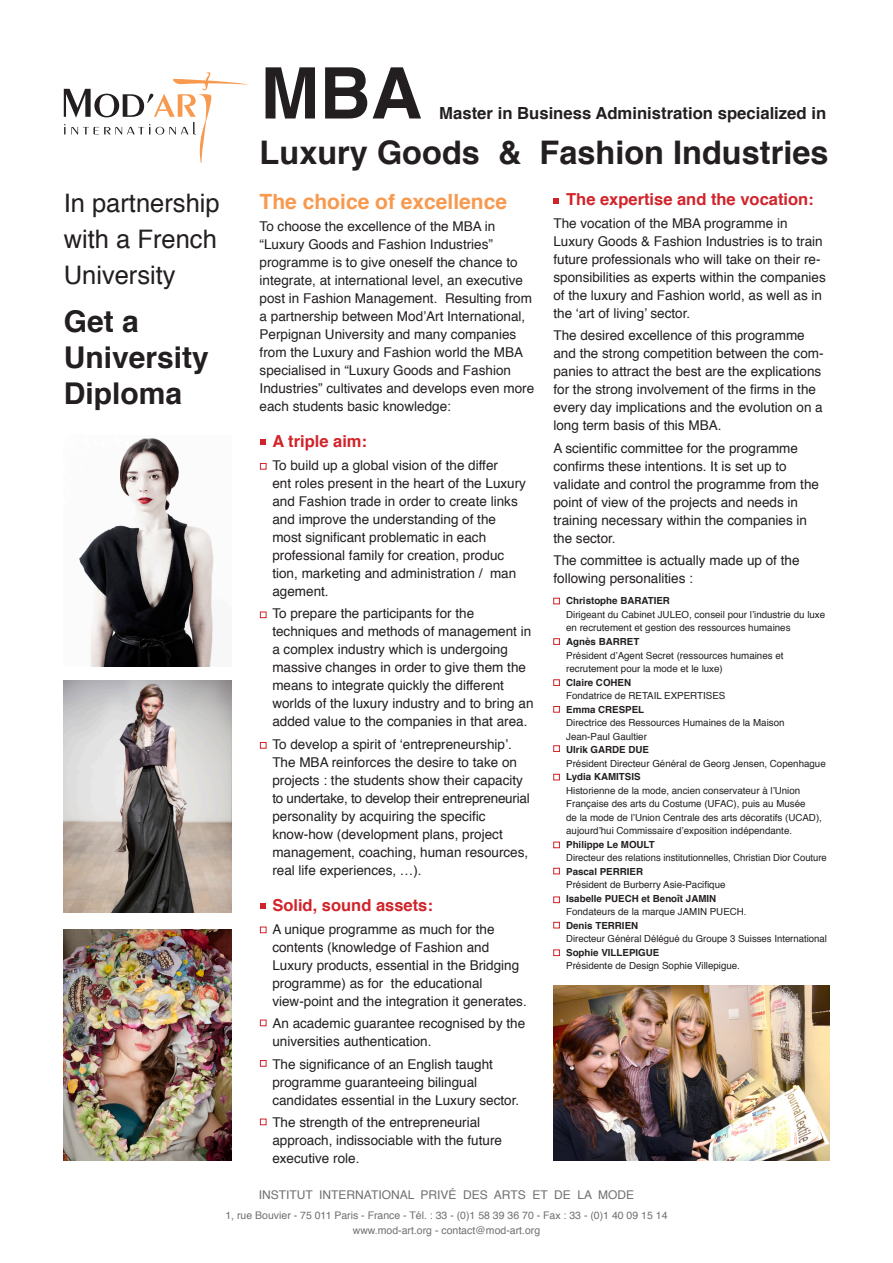
<style>
.page{position:relative;width:893px;height:1263px;background:#fff}
.page>*{position:absolute;margin:0;border:0;box-sizing:border-box;transform-origin:0 0}
.t1{font:700 71.1px "Helvetica";color:#231f20}
.t2{font:700 32.55px "Helvetica";color:#231f20}
.t3{font:700 30px/36px "Helvetica";color:#231f20}
.t4{font:25.5px/36px "Helvetica";color:#231f20;text-align:justify}
.t5{font:700 21px "Helvetica";color:#f79a50}
.t6{font:700 16.65px "Helvetica";color:#231f20}
.t7{font:700 16.5px "Helvetica";color:#d1232a}
.t8{font:13.5px/18px "Helvetica";color:#231f20}
.t9{font:13.5px "Helvetica";letter-spacing:-.02em;color:#231f20}
.t10{font:12px "Helvetica";color:#6f7073}
.t11{font:10.5px/15px "Helvetica";color:#6f7073;text-align:center}
.t12{font:9.75px "Helvetica";color:#231f20}
.t13{font:700 9.75px "Helvetica";color:#231f20}
</style>
<div class="page">
<svg style="left:64px;top:72px;width:184px;height:91px"></svg>
<img style="left:79px;top:437px;width:135px;height:230px">
<img style="left:64px;top:929px;width:167px;height:232px">
<img style="left:64px;top:681px;width:167px;height:232px">
<img style="left:553px;top:985px;width:276px;height:176px">
<div style="left:260px;top:463px;width:6px;height:7px;border:1px solid #d1232a"></div>
<svg style="left:260px;top:612px;width:6px;height:6px"></svg>
<div style="left:260px;top:742px;width:6px;height:7px;border:1px solid #d1232a"></div>
<svg style="left:260px;top:927px;width:6px;height:6px"></svg>
<svg style="left:260px;top:1020px;width:6px;height:6px"></svg>
<div style="left:260px;top:1060px;width:6px;height:7px;border:1px solid #d1232a"></div>
<svg style="left:260px;top:1119px;width:6px;height:6px"></svg>
<svg style="left:260px;top:439px;width:6px;height:6px"></svg>
<svg style="left:260px;top:903px;width:6px;height:6px"></svg>
<svg style="left:553px;top:198px;width:6px;height:5px"></svg>
<div style="left:553px;top:598px;width:7px;height:6px;border:1px solid #d1232a"></div>
<div style="left:553px;top:638px;width:7px;height:7px;border:1px solid #d1232a"></div>
<div style="left:553px;top:679px;width:7px;height:7px;border:1px solid #d1232a"></div>
<div style="left:553px;top:706px;width:7px;height:6px;border:1px solid #d1232a"></div>
<div style="left:553px;top:745px;width:7px;height:7px;border:1px solid #d1232a"></div>
<div style="left:553px;top:774px;width:7px;height:6px;border:1px solid #d1232a"></div>
<div style="left:553px;top:842px;width:7px;height:6px;border:1px solid #d1232a"></div>
<div style="left:553px;top:868px;width:7px;height:6px;border:1px solid #d1232a"></div>
<div style="left:553px;top:896px;width:7px;height:7px;border:1px solid #d1232a"></div>
<div style="left:553px;top:922px;width:7px;height:6px;border:1px solid #d1232a"></div>
<div style="left:553px;top:949px;width:7px;height:7px;border:1px solid #d1232a"></div>
<p class="t4" style="left:64px;top:186px;width:157px">In partnership with a French University</p>
<p class="t3" style="left:64px;top:304px;width:77px">Get a</p>
<p class="t3" style="left:64px;top:340px;width:147px">University<br>Diploma</p>
<h1 class="t1" style="left:260px;top:36px;width:163px">MBA</h1>
<p class="t6" style="left:439px;top:99px;width:388px">Master in Business Administration specialized in</p>
<h2 class="t2" style="left:260px;top:126px;width:570px">Luxury Goods &amp; Fashion Industries</h2>
<p class="t5" style="left:260px;top:185px;width:249px">The choice of excellence</p>
<p class="t8" style="left:260px;top:218px;width:276px">To choose the excellence of the MBA in “Luxury Goods and Fashion Industries” programme is to give oneself the chance to integrate, at international level, an executive post in Fashion Management. Resulting from a partnership between Mod’Art International, Perpignan University and many companies from the Luxury and Fashion world the MBA specialised in “Luxury Goods and Fashion Industries” cultivates and develops even more each students basic knowledge:</p>
<p class="t7" style="left:272px;top:428px;width:96px">A triple aim:</p>
<p class="t8" style="left:272px;top:457px;width:255px">To build up a global vision of the differ<br>ent roles present in the heart of the Luxury and Fashion trade in order to create links and improve the understanding of the</p>
<p class="t8" style="left:272px;top:529px;width:233px">most significant problematic in each professional family for creation, produc</p>
<p class="t8" style="left:272px;top:565px;width:245px">tion, marketing and administration / man agement.</p>
<p class="t8" style="left:272px;top:605px;width:203px">To prepare the participants for the</p>
<p class="t8" style="left:272px;top:623px;width:260px">techniques and methods of management in</p>
<p class="t8" style="left:272px;top:641px;width:237px">a complex industry which is undergoing</p>
<p class="t8" style="left:272px;top:659px;width:255px">massive changes in order to give them the</p>
<p class="t8" style="left:272px;top:677px;width:233px">means to integrate quickly the different</p>
<p class="t8" style="left:272px;top:695px;width:263px">worlds of the luxury industry and to bring an</p>
<p class="t8" style="left:272px;top:713px;width:257px">added value to the companies in that area.</p>
<p class="t8" style="left:272px;top:736px;width:241px">To develop a spirit of ‘entrepreneurship’.</p>
<p class="t8" style="left:272px;top:754px;width:246px">The MBA reinforces the desire to take on</p>
<p class="t8" style="left:272px;top:772px;width:252px">projects : the students show their capacity</p>
<p class="t9" style="left:272px;top:788px;width:259px">to undertake, to develop their entrepreneurial</p>
<p class="t8" style="left:272px;top:808px;width:215px">personality by acquiring the specific</p>
<p class="t8" style="left:272px;top:826px;width:257px">know-how (development plans, project management, coaching, human resources, real life experiences, …).</p>
<p class="t7" style="left:272px;top:892px;width:162px">Solid, sound assets:</p>
<p class="t8" style="left:272px;top:920px;width:224px">A unique programme as much for the</p>
<p class="t8" style="left:272px;top:938px;width:248px">contents (knowledge of Fashion and<br>Luxury products, essential in the Bridging</p>
<p class="t8" style="left:272px;top:974px;width:212px">programme) as for the educational</p>
<p class="t8" style="left:272px;top:992px;width:256px">view-point and the integration it generates.</p>
<p class="t8" style="left:272px;top:1015px;width:254px">An academic guarantee recognised by the universities authentication.</p>
<p class="t8" style="left:272px;top:1055px;width:222px">The significance of an English taught</p>
<p class="t8" style="left:272px;top:1073px;width:206px">programme guaranteeing bilingual</p>
<p class="t8" style="left:272px;top:1091px;width:248px">candidates essential in the Luxury sector.</p>
<p class="t8" style="left:272px;top:1114px;width:209px">The strength of the entrepreneurial</p>
<p class="t8" style="left:272px;top:1132px;width:231px">approach, indissociable with the future executive role.</p>
<p class="t7" style="left:566px;top:186px;width:249px">The expertise and the vocation:</p>
<p class="t8" style="left:553px;top:215px;width:274px">The vocation of the MBA programme in Luxury Goods &amp; Fashion Industries is to train future professionals who will take on their re&shy;sponsibilities as experts within the companies of the luxury and Fashion world, as well as in the ‘art of living’ sector.</p>
<p class="t8" style="left:553px;top:327px;width:272px">The desired excellence of this programme and the strong competition between the com&shy;panies to attract the best are the explications for the strong involvement of the firms in the every day implications and the evolution on a long term basis of this MBA.</p>
<p class="t8" style="left:553px;top:440px;width:246px">A scientific committee for the programme</p>
<p class="t8" style="left:553px;top:458px;width:267px">confirms these intentions. It is set up to validate and control the programme from the point of view of the projects and needs in training necessary within the companies in the sector.</p>
<p class="t8" style="left:553px;top:552px;width:248px">The committee is actually made up of the</p>
<p class="t8" style="left:553px;top:570px;width:141px">following personalities :</p>
<p class="t13" style="left:566px;top:593px;width:105px">Christophe BARATIER</p>
<p class="t12" style="left:566px;top:607px;width:261px">Dirigeant du Cabinet JULEO, conseil pour l’industrie du luxe</p>
<p class="t12" style="left:566px;top:620px;width:226px">en recrutement et gestion des ressources humaines</p>
<p class="t13" style="left:566px;top:634px;width:75px">Agnès BARRET</p>
<p class="t12" style="left:566px;top:647px;width:219px">Président d’Agent Secret (ressources humaines et</p>
<p class="t12" style="left:566px;top:661px;width:158px">recrutement pour la mode et le luxe)</p>
<p class="t13" style="left:566px;top:674px;width:67px">Claire COHEN</p>
<p class="t12" style="left:566px;top:688px;width:161px">Fondatrice de RETAIL EXPERTISES</p>
<p class="t13" style="left:566px;top:701px;width:80px">Emma CRESPEL</p>
<p class="t12" style="left:566px;top:715px;width:220px">Directrice des Ressources Humaines de la Maison</p>
<p class="t12" style="left:566px;top:728px;width:82px">Jean-Paul Gaultier</p>
<p class="t13" style="left:566px;top:742px;width:84px">Ulrik GARDE DUE</p>
<p class="t12" style="left:566px;top:755px;width:261px">Président Directeur Général de Georg Jensen, Copenhague</p>
<p class="t13" style="left:566px;top:769px;width:76px">Lydia KAMITSIS</p>
<p class="t12" style="left:566px;top:782px;width:236px">Historienne de la mode, ancien conservateur à l’Union</p>
<p class="t12" style="left:566px;top:796px;width:241px">Française des arts du Costume (UFAC), puis au Musée</p>
<p class="t12" style="left:566px;top:809px;width:257px">de la mode de l’Union Centrale des arts décoratifs (UCAD),</p>
<p class="t12" style="left:566px;top:823px;width:227px">aujourd’hui Commissaire d’exposition indépendante.</p>
<p class="t13" style="left:566px;top:836px;width:90px">Philippe Le MOULT</p>
<p class="t12" style="left:566px;top:850px;width:262px">Directeur des relations institutionnelles, Christian Dior Couture</p>
<p class="t13" style="left:566px;top:863px;width:78px">Pascal PERRIER</p>
<p class="t12" style="left:566px;top:877px;width:161px">Président de Burberry Asie-Pacifique</p>
<p class="t13" style="left:566px;top:890px;width:152px">Isabelle PUECH et Benoît JAMIN</p>
<p class="t12" style="left:566px;top:904px;width:182px">Fondateurs de la marque JAMIN PUECH.</p>
<p class="t13" style="left:566px;top:917px;width:74px">Denis TERRIEN</p>
<p class="t12" style="left:566px;top:931px;width:262px">Directeur Général Délégué du Groupe 3 Suisses International</p>
<p class="t13" style="left:566px;top:944px;width:95px">Sophie VILLEPIGUE</p>
<p class="t12" style="left:566px;top:958px;width:175px">Présidente de Design Sophie Villepigue.</p>
<p class="t10" style="left:259px;top:1186px;width:377px">INSTITUT INTERNATIONAL PRIVÉ DES ARTS ET DE LA MODE</p>
<p class="t11" style="left:225px;top:1208px;width:444px">1, rue Bouvier - 75 011 Paris - France - Tél. : 33 - (0)1 58 39 36 70 - Fax : 33 - (0)1 40 09 15 14 www.mod-art.org - contact@mod-art.org</p>
</div>
